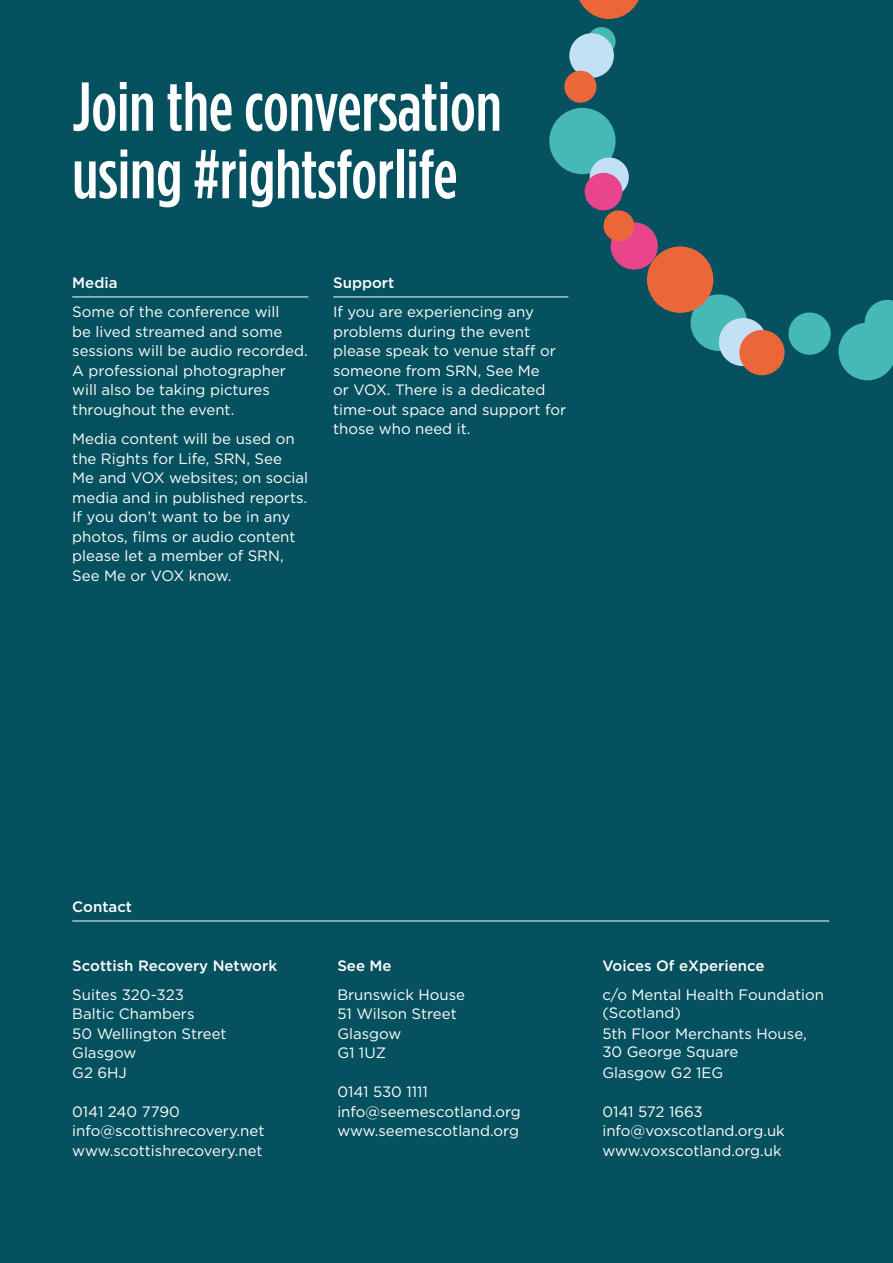
<style>
.page{position:relative;width:893px;height:1263px;background:#06515f}
.page>*{position:absolute;margin:0;border:0;box-sizing:border-box;transform-origin:0 0}
.t1{font:500 69px/67.5px "Gotham Condensed";color:#fff}
.t2{font:15px/19.5px "Gotham";color:#fff}
.t3{font:500 15px "Gotham";color:#fff}
</style>
<div class="page">
<div style="left:587px;top:27px;width:29px;height:29px;background:#46b9b7;border-radius:50%"></div>
<div style="left:549px;top:108px;width:67px;height:66px;background:#46b9b7;border-radius:50%"></div>
<div style="left:691px;top:294px;width:56px;height:57px;background:#46b9b7;border-radius:50%"></div>
<svg style="left:838px;top:300px;width:55px;height:80px"></svg>
<div style="left:569px;top:33px;width:45px;height:45px;background:#c2e1f5;border-radius:50%"></div>
<div style="left:590px;top:158px;width:39px;height:39px;background:#c2e1f5;border-radius:50%"></div>
<div style="left:719px;top:318px;width:48px;height:48px;background:#c2e1f5;border-radius:50%"></div>
<div style="left:788px;top:312px;width:43px;height:43px;background:#46b9b7;border-radius:50%"></div>
<div style="left:585px;top:173px;width:37px;height:37px;background:#e8458c;border-radius:50%"></div>
<div style="left:611px;top:222px;width:47px;height:48px;background:#e8458c;border-radius:50%"></div>
<svg style="left:579px;top:0;width:60px;height:19px"></svg>
<div style="left:564px;top:71px;width:32px;height:32px;background:#eb6639;border-radius:50%"></div>
<div style="left:603px;top:210px;width:31px;height:31px;background:#eb6639;border-radius:50%"></div>
<div style="left:647px;top:246px;width:66px;height:67px;background:#eb6639;border-radius:50%"></div>
<div style="left:739px;top:330px;width:46px;height:45px;background:#eb6639;border-radius:50%"></div>
<hr style="left:72px;top:921px;width:757px;height:1px;background:#fff">
<hr style="left:72px;top:297px;width:236px;height:1px;background:#fff">
<hr style="left:333px;top:297px;width:235px;height:1px;background:#fff">
<h1 class="t1" style="left:72px;top:71px;width:431px">Join the conversation using #rightsforlife</h1>
<p class="t3" style="left:72px;top:273px;width:47px">Media</p>
<p class="t2" style="left:72px;top:302px;width:237px">Some of the conference will<br>be lived streamed and some sessions will be audio recorded.<br>A professional photographer will also be taking pictures throughout the event.</p>
<p class="t2" style="left:72px;top:429px;width:237px">Media content will be used on the Rights for Life, SRN, See<br>Me and VOX websites; on social media and in published reports.<br>If you don’t want to be in any photos, films or audio content please let a member of SRN,<br>See Me or VOX know.</p>
<p class="t3" style="left:333px;top:273px;width:63px">Support</p>
<p class="t2" style="left:333px;top:302px;width:235px">If you are experiencing any problems during the event please speak to venue staff or someone from SRN, See Me<br>or VOX. There is a dedicated time-out space and support for those who need it.</p>
<p class="t3" style="left:72px;top:897px;width:61px">Contact</p>
<p class="t3" style="left:72px;top:955px;width:206px">Scottish Recovery Network</p>
<p class="t2" style="left:72px;top:984px;width:156px">Suites 320-323<br>Baltic Chambers<br>50 Wellington Street<br>Glasgow<br>G2 6HJ</p>
<p class="t2" style="left:72px;top:1101px;width:194px">0141 240 7790 info@scottishrecovery.net www.scottishrecovery.net</p>
<p class="t3" style="left:337px;top:955px;width:56px">See Me</p>
<p class="t2" style="left:337px;top:984px;width:129px">Brunswick House<br>51 Wilson Street<br>Glasgow<br>G1 1UZ</p>
<p class="t2" style="left:337px;top:1082px;width:185px">0141 530 1111 info@seemescotland.org www.seemescotland.org</p>
<p class="t3" style="left:602px;top:955px;width:164px">Voices Of eXperience</p>
<p class="t2" style="left:602px;top:985px;width:223px;line-height:18px">c/o Mental Health Foundation (Scotland)</p>
<p class="t2" style="left:602px;top:1024px;width:206px;line-height:18px">5th Floor Merchants House,<br>30 George Square</p>
<p class="t2" style="left:602px;top:1062px;width:122px">Glasgow G2 1EG</p>
<p class="t2" style="left:602px;top:1101px;width:184px">0141 572 1663 info@voxscotland.org.uk www.voxscotland.org.uk</p>
</div>
